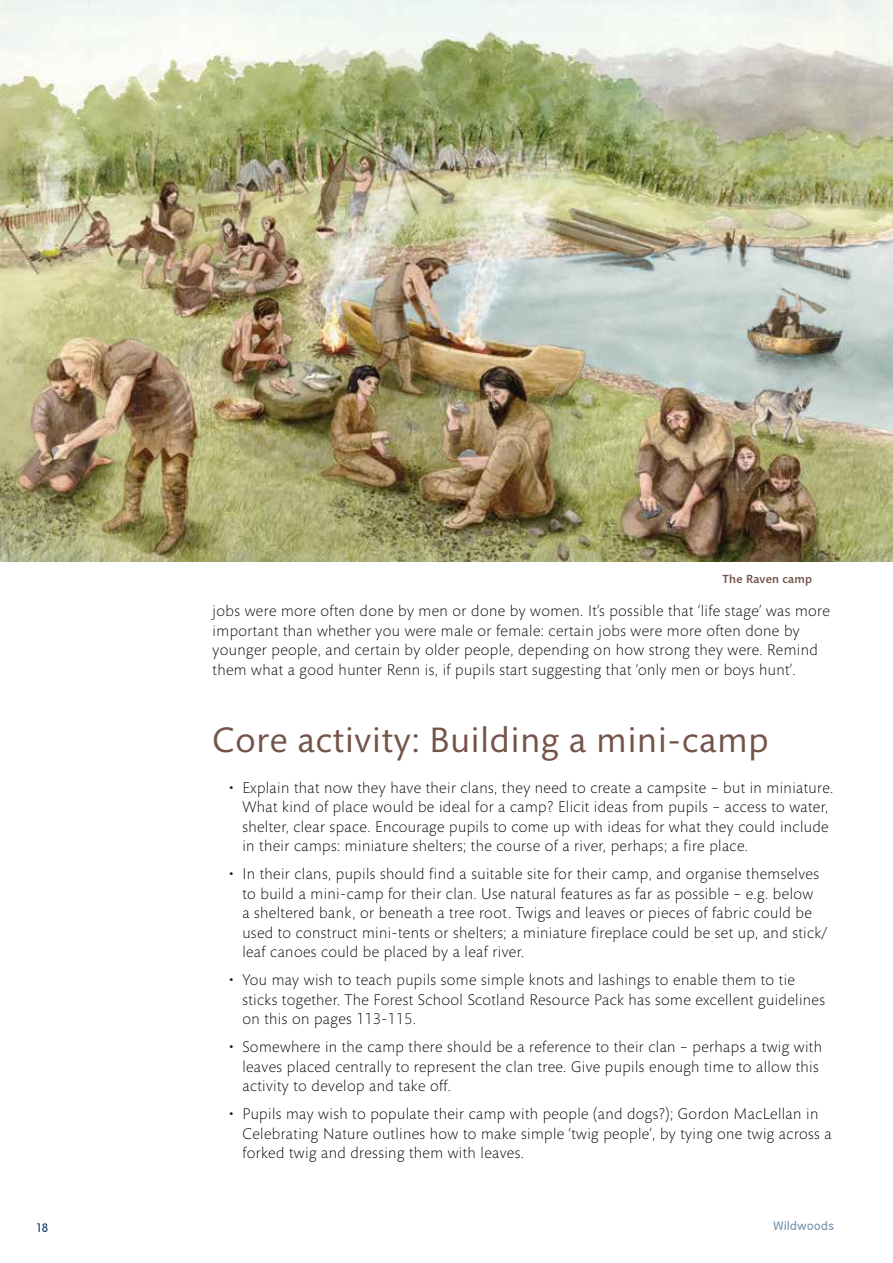
<style>
.page{position:relative;width:893px;height:1263px;background:#fff}
.page>*{position:absolute;margin:0;border:0;box-sizing:border-box;transform-origin:0 0}
.t1{font:36px "Mundo Sans Std";letter-spacing:.025em;color:#745449}
.t2{font:300 15.75px/19.5px "Mundo Sans Std";letter-spacing:.025em;color:#000}
.t3{font:500 12px "Mundo Sans Std";letter-spacing:.025em;color:#745449}
.t4{font:300 12px "VAG Rounded";letter-spacing:.05em;color:#6b8ba7}
.t5{font:300 12px "VAG Rounded";color:#002f60}
</style>
<div class="page">
<img style="left:0;top:0;width:893px;height:561px">
<p class="t3" style="left:723px;top:572px;width:91px">The Raven camp</p>
<p class="t2" style="left:213px;top:602px;width:619px">jobs were more often done by men or done by women. It’s possible that ‘life stage’ was more important than whether you were male or female: certain jobs were more often done by younger people, and certain by older people, depending on how strong they were. Remind them what a good hunter Renn is, if pupils start suggesting that ‘only men or boys hunt’.</p>
<h1 class="t1" style="left:213px;top:721px;width:557px">Core activity: Building a mini-camp</h1>
<p class="t2" style="left:242px;top:778px;width:592px;text-indent:-13px">• Explain that now they have their clans, they need to create a campsite – but in miniature.<br>What kind of place would be ideal for a camp? Elicit ideas from pupils – access to water, shelter, clear space. Encourage pupils to come up with ideas for what they could include in their camps: miniature shelters; the course of a river, perhaps; a fire place.</p>
<p class="t2" style="left:242px;top:865px;width:586px;text-indent:-13px">• In their clans, pupils should find a suitable site for their camp, and organise themselves to build a mini-camp for their clan. Use natural features as far as possible – e.g. below<br>a sheltered bank, or beneath a tree root. Twigs and leaves or pieces of fabric could be used to construct mini-tents or shelters; a miniature fireplace could be set up, and stick/ leaf canoes could be placed by a leaf river.</p>
<p class="t2" style="left:242px;top:971px;width:584px;text-indent:-13px">• You may wish to teach pupils some simple knots and lashings to enable them to tie sticks together. The Forest School Scotland Resource Pack has some excellent guidelines on this on pages 113-115.</p>
<p class="t2" style="left:242px;top:1038px;width:581px;text-indent:-13px">• Somewhere in the camp there should be a reference to their clan – perhaps a twig with leaves placed centrally to represent the clan tree. Give pupils enough time to allow this activity to develop and take off.</p>
<p class="t2" style="left:242px;top:1105px;width:591px;text-indent:-13px">• Pupils may wish to populate their camp with people (and dogs?); Gordon MacLellan in<br>Celebrating Nature outlines how to make simple ‘twig people’, by tying one twig across a forked twig and dressing them with leaves.</p>
<p class="t5" style="left:37px;top:1221px;width:13px">18</p>
<p class="t4" style="left:774px;top:1219px;width:62px">Wildwoods</p>
</div>
